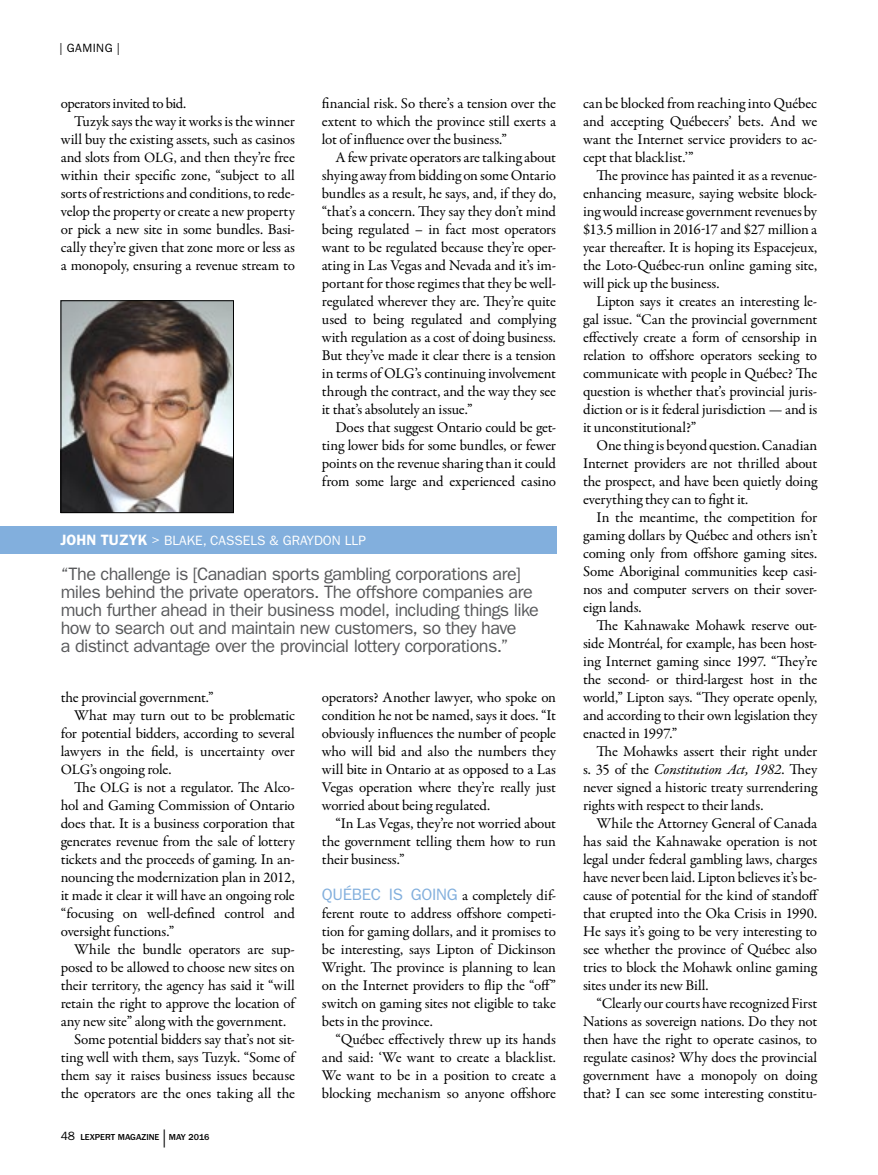
<style>
.page{position:relative;width:878px;height:1175px;background:#fff}
.page>*{position:absolute;margin:0;border:0;box-sizing:border-box;transform-origin:0 0}
.t1{font:18px/18px "ITC Franklin Gothic Std";letter-spacing:-.03em;color:#58595b}
.t2{font:15px/18px "Garamond Premr Pro";letter-spacing:-.01em;color:#000;text-align:justify}
.t3{font:15px "Garamond Premr Pro";letter-spacing:-.035em;color:#000}
.t4{font:13.5px "ITC Franklin Gothic Std";color:#fff}
.t5{font:12px "ITC Franklin Gothic Std";letter-spacing:.04em;color:#000}
.t6{font:500 9px "ITC Franklin Gothic Std";color:#000}
.s1{font-size:14.4px}
.s2{font-weight:600;font-size:15px}
.s3{font-weight:400;font-size:12px}
.s4{font-size:18px}
.s5{font-family:"ITC Franklin Gothic Std";font-size:16.5px;color:#82afdd}
.s6{font-style:italic}
</style>
<div class="page">
<div style="left:0;top:526px;width:556px;height:28px;background:#82afdd"></div>
<img style="left:63px;top:302px;width:169px;height:209px">
<div style="left:61px;top:300px;width:173px;height:213px;border:1px solid #000"></div>
<p class="t5" style="left:60px;top:41px;width:62px">| GAMING |</p>
<p class="t3" style="left:61px;top:94px;width:127px">operators invited to bid.</p>
<p class="t2" style="left:74px;top:113px;width:222px">Tuzyk says the way it works is the winner</p>
<p class="t2" style="left:61px;top:131px;width:235px">will buy the existing assets, such as casinos</p>
<p class="t2" style="left:61px;top:149px;width:235px">and slots from <span class="s1">OLG,</span> and then they’re free</p>
<p class="t2" style="left:61px;top:167px;width:236px">within their specific zone, “subject to all</p>
<p class="t2" style="left:61px;top:185px;width:235px">sorts of restrictions and conditions, to rede-</p>
<p class="t2" style="left:61px;top:203px;width:236px">velop the property or create a new property</p>
<p class="t2" style="left:61px;top:221px;width:235px">or pick a new site in some bundles. Basi-</p>
<p class="t2" style="left:61px;top:239px;width:236px">cally they’re given that zone more or less as</p>
<p class="t2" style="left:61px;top:257px;width:236px">a monopoly, ensuring a revenue stream to</p>
<p class="t2" style="left:322px;top:95px;width:236px">financial risk. So there’s a tension over the extent to which the province still exerts a lot of influence over the business.”</p>
<p class="t2" style="left:322px;top:149px;width:236px;text-indent:14px">A few private operators are talking about shying away from bidding on some Ontario bundles as a result, he says, and, if they do, “that’s a concern. They say they don’t mind being regulated – in fact most operators want to be regulated because they’re oper&shy;ating in Las Vegas and Nevada and it’s im&shy;portant for those regimes that they be well&shy;regulated wherever they are. They’re quite used to being regulated and complying with regulation as a cost of doing business.<br>But they’ve made it clear there is a tension in terms of OLG’s continuing involvement through the contract, and the way they see it that’s absolutely an issue.”</p>
<p class="t2" style="left:322px;top:419px;width:236px;text-indent:14px">Does that suggest Ontario could be get&shy;ting lower bids for some bundles, or fewer points on the revenue sharing than it could from some large and experienced casino</p>
<p class="t4" style="left:61px;top:532px;width:307px"><span class="s2">JOHN TUZYK</span> &gt; BLAKE, CASSELS &amp; GRAYDON LLP</p>
<p class="t1" style="left:61px;top:564px;width:479px">“The challenge is [Canadian sports gambling corporations are] miles behind the private operators. The offshore companies are much further ahead in their business model, including things like how to search out and maintain new customers, so they have<br>a distinct advantage over the provincial lottery corporations.”</p>
<p class="t2" style="left:61px;top:689px;width:154px">the provincial government.”</p>
<p class="t2" style="left:74px;top:707px;width:222px">What may turn out to be problematic</p>
<p class="t2" style="left:61px;top:725px;width:236px">for potential bidders, according to several</p>
<p class="t2" style="left:61px;top:743px;width:235px">lawyers in the field, is uncertainty over</p>
<p class="t2" style="left:61px;top:761px;width:112px"><span class="s1">OLG’</span>s ongoing role.</p>
<p class="t2" style="left:74px;top:779px;width:222px">The <span class="s1">OLG</span> is not a regulator. The Alco-</p>
<p class="t2" style="left:61px;top:797px;width:235px">hol and Gaming Commission of Ontario</p>
<p class="t2" style="left:61px;top:815px;width:236px">does that. It is a business corporation that</p>
<p class="t2" style="left:61px;top:833px;width:236px">generates revenue from the sale of lottery</p>
<p class="t2" style="left:61px;top:851px;width:235px">tickets and the proceeds of gaming. In an-</p>
<p class="t2" style="left:61px;top:869px;width:235px">nouncing the modernization plan in 2012,</p>
<p class="t2" style="left:61px;top:887px;width:235px">it made it clear it will have an ongoing role</p>
<p class="t2" style="left:61px;top:905px;width:236px">“focusing on well-defined control and</p>
<p class="t2" style="left:61px;top:923px;width:115px">oversight functions.”</p>
<p class="t2" style="left:74px;top:941px;width:222px">While the bundle operators are sup-</p>
<p class="t2" style="left:61px;top:959px;width:236px">posed to be allowed to choose new sites on</p>
<p class="t2" style="left:61px;top:977px;width:235px">their territory, the agency has said it “will</p>
<p class="t2" style="left:61px;top:995px;width:236px">retain the right to approve the location of</p>
<p class="t2" style="left:61px;top:1013px;width:227px">any new site” along with the government.</p>
<p class="t2" style="left:74px;top:1031px;width:222px">Some potential bidders say that’s not sit-</p>
<p class="t2" style="left:61px;top:1049px;width:236px">ting well with them, says Tuzyk. “Some of</p>
<p class="t2" style="left:61px;top:1067px;width:236px">them say it raises business issues because</p>
<p class="t2" style="left:61px;top:1085px;width:236px">the operators are the ones taking all the</p>
<p class="t6" style="left:61px;top:1132px;width:150px"><span class="s3">48</span> LEXPERT MAGAZINE <span class="s4">|</span> MAY 2016</p>
<p class="t2" style="left:322px;top:689px;width:236px">operators? Another lawyer, who spoke on condition he not be named, says it does. “It obviously influences the number of people who will bid and also the numbers they will bite in Ontario at as opposed to a Las Vegas operation where they’re really just worried about being regulated.</p>
<p class="t2" style="left:322px;top:815px;width:236px;text-indent:14px">“In Las Vegas, they’re not worried about the government telling them how to run their business.”</p>
<p class="t2" style="left:322px;top:887px;width:236px"><span class="s5">QUÉBEC IS GOING</span> a completely dif&shy;ferent route to address offshore competi&shy;tion for gaming dollars, and it promises to be interesting, says Lipton of Dickinson Wright. The province is planning to lean on the Internet providers to flip the “off” switch on gaming sites not eligible to take bets in the province.</p>
<p class="t2" style="left:322px;top:1031px;width:235px;text-indent:13px">“Québec effectively threw up its hands and said: ‘We want to create a blacklist.<br>We want to be in a position to create a blocking mechanism so anyone offshore</p>
<p class="t2" style="left:583px;top:95px;width:236px">can be blocked from reaching into Québec and accepting Québecers’ bets. And we want the Internet service providers to ac&shy;cept that blacklist.’”</p>
<p class="t2" style="left:583px;top:167px;width:236px;text-indent:14px">The province has painted it as a revenue&shy;enhancing measure, saying website block&shy;ing would increase government revenues by $13.5 million in 2016‒17 and $27 million a year thereafter. It is hoping its Espacejeux, the Loto-Québec-run online gaming site, will pick up the business.</p>
<p class="t2" style="left:583px;top:293px;width:236px;text-indent:14px">Lipton says it creates an interesting le&shy;gal issue. “Can the provincial government effectively create a form of censorship in relation to offshore operators seeking to communicate with people in Québec? The question is whether that’s provincial juris&shy;diction or is it federal jurisdiction <span class="s1">—</span> and is it unconstitutional?”</p>
<p class="t2" style="left:583px;top:437px;width:236px;text-indent:14px">One thing is beyond question. Canadian Internet providers are not thrilled about the prospect, and have been quietly doing everything they can to fight it.</p>
<p class="t2" style="left:583px;top:509px;width:236px;text-indent:14px">In the meantime, the competition for gaming dollars by Québec and others isn’t coming only from offshore gaming sites.<br>Some Aboriginal communities keep casi&shy;nos and computer servers on their sover&shy;eign lands.</p>
<p class="t2" style="left:583px;top:617px;width:236px;text-indent:14px">The Kahnawake Mohawk reserve out&shy;side Montréal, for example, has been host&shy;ing Internet gaming since 1997. “They’re the second- or third-largest host in the world,” Lipton says. “They operate openly, and according to their own legislation they enacted in 1997.”</p>
<p class="t2" style="left:583px;top:743px;width:236px;text-indent:14px">The Mohawks assert their right under s. 35 of the <span class="s6">Constitution Act, 1982</span>. They never signed a historic treaty surrendering rights with respect to their lands.</p>
<p class="t2" style="left:583px;top:815px;width:237px;text-align:left;text-indent:14px">While the Attorney General of Canada has said the Kahnawake operation is not legal under federal gambling laws, charges have never been laid. Lipton believes it’s be&shy;cause of potential for the kind of standoff that erupted into the Oka Crisis in 1990.<br>He says it’s going to be very interesting to see whether the province of Québec also tries to block the Mohawk online gaming sites under its new Bill.</p>
<p class="t2" style="left:583px;top:995px;width:236px;text-indent:14px">“Clearly our courts have recognized First Nations as sovereign nations. Do they not then have the right to operate casinos, to regulate casinos? Why does the provincial government have a monopoly on doing that? I can see some interesting constitu-</p>
</div>
